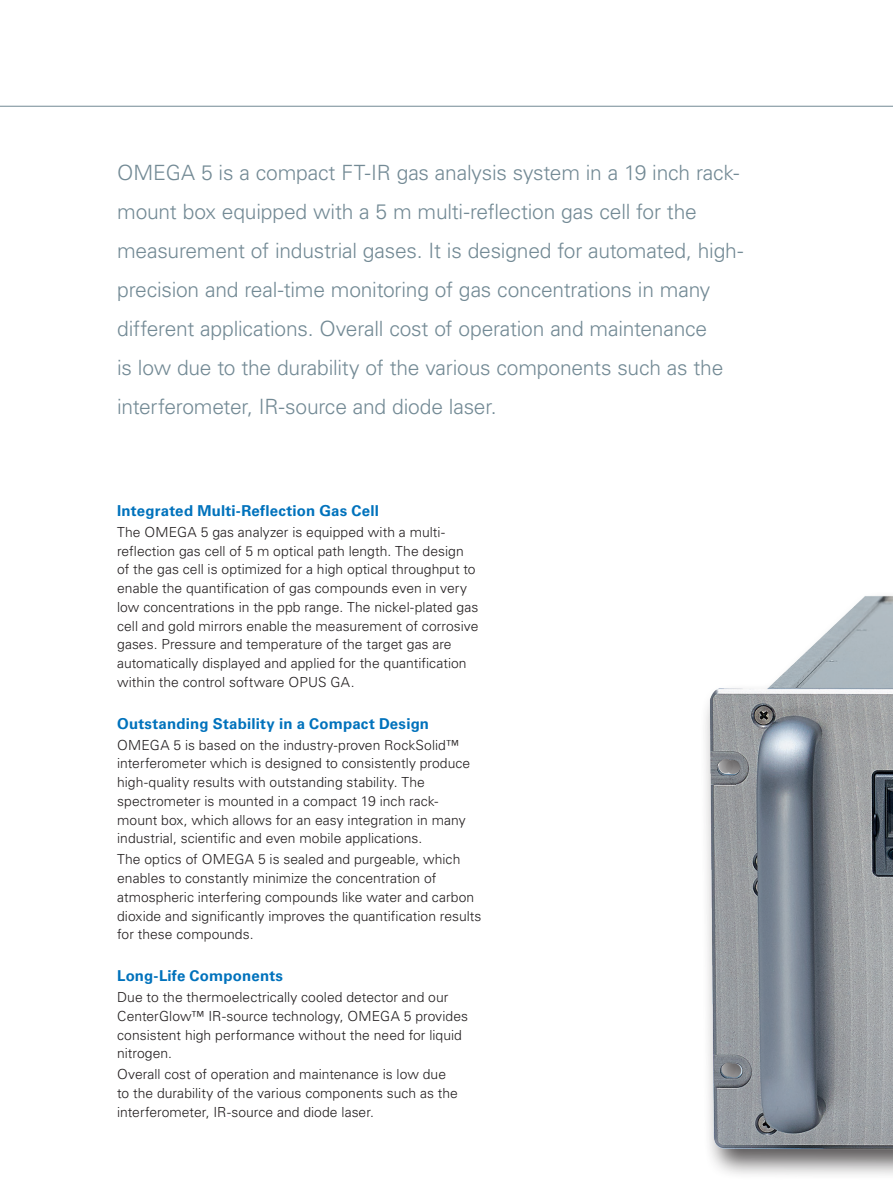
<style>
.page{position:relative;width:893px;height:1187px;background:#fff}
.page>*{position:absolute;margin:0;border:0;box-sizing:border-box;transform-origin:0 0}
.t1{font:300 21px/39px "Univers LT Std";letter-spacing:-.01em;color:#738a95}
.t2{font:700 15px "Univers LT Std";letter-spacing:.015em;color:#0072bc}
.t3{font:300 13.8px/18.8px "Univers LT Std";color:#231f20}
</style>
<div class="page">
<img style="left:705px;top:595px;width:188px;height:580px">
<hr style="left:0;top:106px;width:893px;height:1px;background:#738a95">
<p class="t1" style="left:117px;top:153px;width:628px">OMEGA 5 is a compact FT-IR gas analysis system in a 19 inch rack&shy;mount box equipped with a 5 m multi-reflection gas cell for the measurement of industrial gases. It is designed for automated, high&shy;precision and real-time monitoring of gas concentrations in many different applications. Overall cost of operation and maintenance<br>is low due to the durability of the various components such as the interferometer, IR-source and diode laser.</p>
<p class="t2" style="left:117px;top:502px;width:263px">Integrated Multi-Reflection Gas Cell</p>
<p class="t3" style="left:117px;top:522px;width:363px">The OMEGA 5 gas analyzer is equipped with a multi&shy;reflection gas cell of 5 m optical path length. The design of the gas cell is optimized for a high optical throughput to enable the quantification of gas compounds even in very low concentrations in the ppb range. The nickel-plated gas cell and gold mirrors enable the measurement of corrosive gases. Pressure and temperature of the target gas are automatically displayed and applied for the quantification within the control software OPUS GA.</p>
<p class="t2" style="left:117px;top:714px;width:313px">Outstanding Stability in a Compact Design</p>
<p class="t3" style="left:117px;top:735px;width:355px">OMEGA 5 is based on the industry-proven RockSolid™ interferometer which is designed to consistently produce high-quality results with outstanding stability. The spectrometer is mounted in a compact 19 inch rack&shy;mount box, which allows for an easy integration in many industrial, scientific and even mobile applications.</p>
<p class="t3" style="left:117px;top:850px;width:366px">The optics of OMEGA 5 is sealed and purgeable, which enables to constantly minimize the concentration of atmospheric interfering compounds like water and carbon dioxide and significantly improves the quantification results for these compounds.</p>
<p class="t2" style="left:117px;top:967px;width:167px">Long-Life Components</p>
<p class="t3" style="left:117px;top:987px;width:352px">Due to the thermoelectrically cooled detector and our CenterGlow™ IR-source technology, OMEGA 5 provides consistent high performance without the need for liquid nitrogen.</p>
<p class="t3" style="left:117px;top:1064px;width:342px">Overall cost of operation and maintenance is low due to the durability of the various components such as the interferometer, IR-source and diode laser.</p>
</div>
